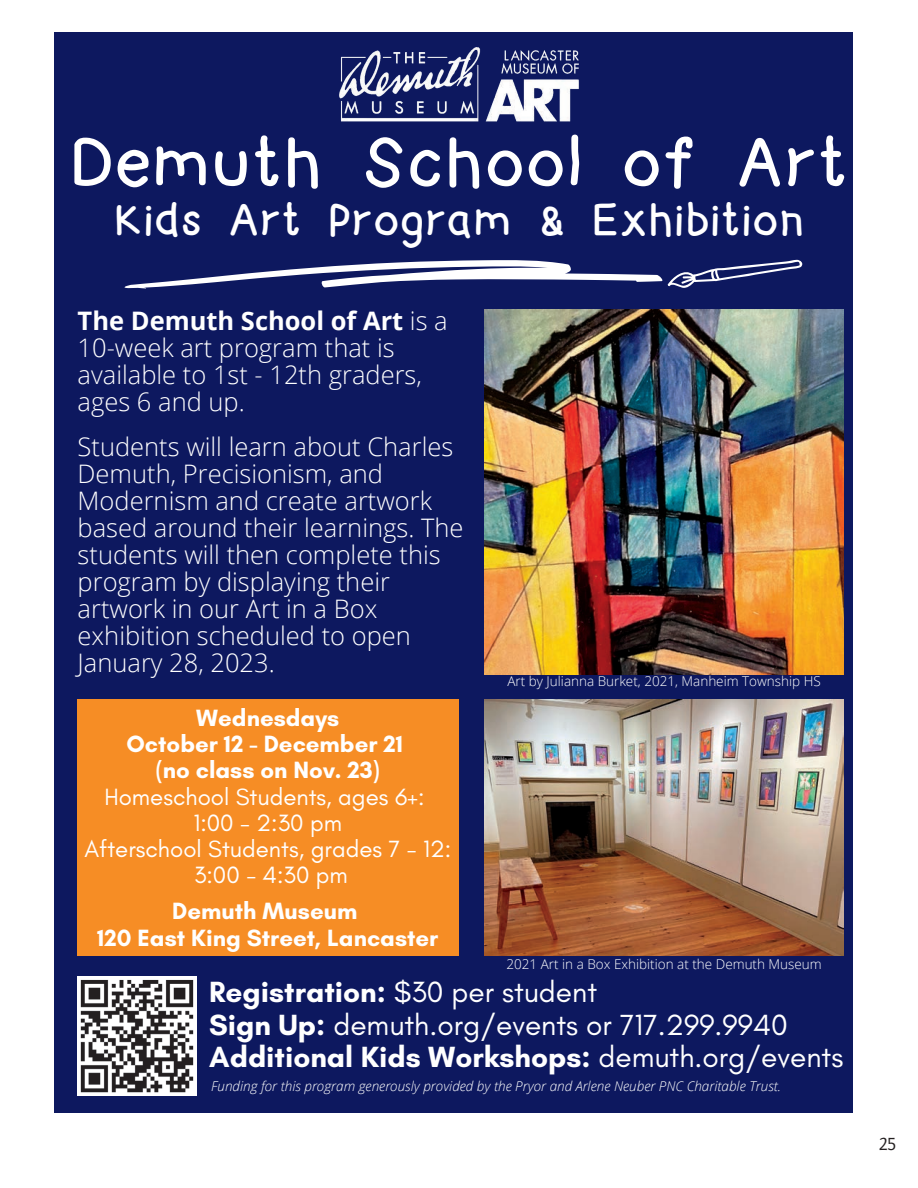
<style>
.page{position:relative;width:918px;height:1188px;background:#fff}
.page>*{position:absolute;margin:0;border:0;box-sizing:border-box;transform-origin:0 0}
.t1{font:700 69px "Doughnut";color:#fff}
.t2{font:700 45px "Doughnut";color:#fff}
.t3{font:29.7px/32.4px "Glacial Indifference";color:#fff}
.t4{font:300 25.5px/27px "Open Sans";color:#fff}
.t5{font:24px/26.2px "Glacial Indifference";color:#fff;text-align:center}
.t6{font:700 24px/26.2px "Glacial Indifference";color:#fff;text-align:center}
.t7{font:18px "Private Sans";color:#231f20}
.t8{font:italic 300 13.5px "Open Sans";color:#fff}
.t9{font:300 13.5px "Open Sans";color:#fff}
.s1{font-weight:700}
</style>
<div class="page">
<div style="left:54px;top:32px;width:798px;height:1080px;background:#0d185f"></div>
<img style="left:339px;top:48px;width:240px;height:74px">
<img style="left:485px;top:699px;width:359px;height:257px">
<img style="left:485px;top:310px;width:359px;height:364px">
<div style="left:78px;top:699px;width:381px;height:257px;background:#f68d25"></div>
<svg style="left:125px;top:260px;width:678px;height:29px"></svg>
<img style="left:78px;top:976px;width:119px;height:120px">
<p class="t1" style="left:69px;top:123px;width:781px">Demuth School of Art</p>
<p class="t2" style="left:114px;top:194px;width:692px">Kids Art Program &amp; Exhibition</p>
<p class="t4" style="left:78px;top:307px;width:372px"><span class="s1">The Demuth School of Art</span> is a<br>10-week art program that is available to 1st - 12th graders, ages 6 and up.</p>
<p class="t4" style="left:78px;top:433px;width:387px">Students will learn about Charles<br>Demuth, Precisionism, and<br>Modernism and create artwork based around their learnings. The students will then complete this program by displaying their artwork in our Art in a Box exhibition scheduled to open<br>January 28, 2023.</p>
<p class="t5" style="left:84px;top:705px;width:368px"><span class="s1">Wednesdays<br>October 12 - December 21<br>(no class on Nov. 23)<br></span>Homeschool Students, ages 6+:<br>1:00 - 2:30 pm<br>Afterschool Students, grades 7 - 12:<br>3:00 - 4:30 pm</p>
<p class="t6" style="left:97px;top:898px;width:343px">Demuth Museum<br>120 East King Street, Lancaster</p>
<p class="t9" style="left:508px;top:672px;width:315px">Art by Julianna Burket, 2021, Manheim Township HS</p>
<p class="t9" style="left:506px;top:954px;width:317px">2021 Art in a Box Exhibition at the Demuth Museum</p>
<p class="t3" style="left:209px;top:977px;width:636px"><span class="s1">Registration:</span> $30 per student<br><span class="s1">Sign Up:</span> demuth.org/events or 717.299.9940<br><span class="s1">Additional Kids Workshops:</span> demuth.org/events</p>
<p class="t8" style="left:211px;top:1077px;width:572px">Funding for this program generously provided by the Pryor and Arlene Neuber PNC Charitable Trust.</p>
<p class="t7" style="left:879px;top:1132px;width:19px">25</p>
</div>
